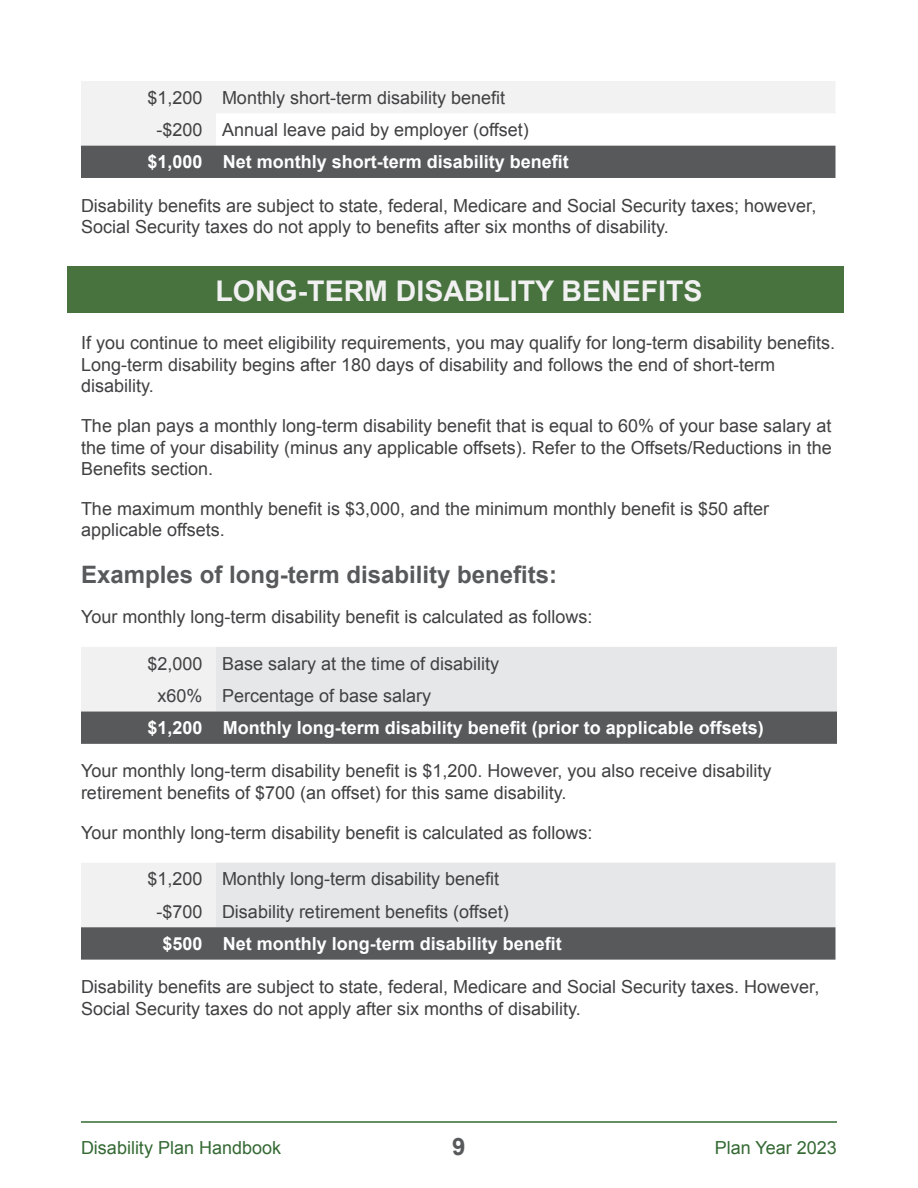
<style>
.page{position:relative;width:918px;height:1188px;background:#fff}
.page>*{position:absolute;margin:0;border:0;box-sizing:border-box;transform-origin:0 0}
._11-_H1__Main_Sectio{font:700 28.5px "Arial";color:#f1f1f2}
._13-_H3__Sub-Subhead{font:700 24px "Arial";color:#58595b}
._20-Normal_Text{font:18px/21.6px "Arial";color:#414042}
._55-Math_data{font:18px "Arial";color:#414042}
._56-Math_footer{font:700 18px "Arial";color:#fff}
.t1{font:18px "Arial";color:#346933}
._54-Math_left{font:18px "Arial";color:#414042}
</style>
<div class="page">
<hr style="left:81px;top:1121px;width:756px;height:2px;background:#346933">
<div style="left:68px;top:266px;width:776px;height:47px;background:#48723e"></div>
<svg style="left:81px;top:81px;width:755px;height:65px;fill:#f2f2f2"></svg>
<div style="left:81px;top:146px;width:755px;height:32px;background:#58595b"></div>
<svg style="left:81px;top:647px;width:756px;height:97px;background:#b8b9ba"></svg>
<svg style="left:81px;top:863px;width:755px;height:97px;background:#b8b9ba"></svg>
<p class="_54-Math_left" style="left:147px;top:86px;width:57px">$1,200</p>
<p class="_55-Math_data" style="left:222px;top:86px;width:285px">Monthly short-term disability benefit</p>
<p class="_54-Math_left" style="left:156px;top:118px;width:48px">-$200</p>
<p class="_55-Math_data" style="left:222px;top:118px;width:308px">Annual leave paid by employer (offset)</p>
<p class="_56-Math_footer" style="left:147px;top:150px;width:57px">$1,000</p>
<p class="_56-Math_footer" style="left:223px;top:150px;width:348px">Net monthly short-term disability benefit</p>
<p class="_20-Normal_Text" style="left:81px;top:195px;width:737px">Disability benefits are subject to state, federal, Medicare and Social Security taxes; however,<br>Social Security taxes do not apply to benefits after six months of disability.</p>
<p class="_11-_H1__Main_Sectio" style="left:215px;top:272px;width:489px">LONG-TERM DISABILITY BENEFITS</p>
<p class="_20-Normal_Text" style="left:81px;top:332px;width:756px">If you continue to meet eligibility requirements, you may qualify for long-term disability benefits.<br>Long-term disability begins after 180 days of disability and follows the end of short-term disability.</p>
<p class="_20-Normal_Text" style="left:81px;top:415px;width:752px;text-align:justify">The plan pays a monthly long-term disability benefit that is equal to 60% of your base salary at the time of your disability (minus any applicable offsets). Refer to the Offsets/Reductions in the Benefits section.</p>
<p class="_20-Normal_Text" style="left:81px;top:498px;width:690px">The maximum monthly benefit is $3,000, and the minimum monthly benefit is $50 after applicable offsets.</p>
<p class="_13-_H3__Sub-Subhead" style="left:81px;top:559px;width:478px">Examples of long-term disability benefits:</p>
<p class="_20-Normal_Text" style="left:81px;top:606px;width:513px">Your monthly long-term disability benefit is calculated as follows:</p>
<p class="_54-Math_left" style="left:147px;top:651px;width:57px">$2,000</p>
<p class="_55-Math_data" style="left:222px;top:651px;width:279px">Base salary at the time of disability</p>
<p class="_54-Math_left" style="left:157px;top:684px;width:47px">x60%</p>
<p class="_55-Math_data" style="left:222px;top:684px;width:211px">Percentage of base salary</p>
<p class="_56-Math_footer" style="left:147px;top:716px;width:57px">$1,200</p>
<p class="_56-Math_footer" style="left:223px;top:716px;width:543px">Monthly long-term disability benefit (prior to applicable offsets)</p>
<p class="_20-Normal_Text" style="left:81px;top:761px;width:692px">Your monthly long-term disability benefit is $1,200. However, you also receive disability retirement benefits of $700 (an offset) for this same disability.</p>
<p class="_20-Normal_Text" style="left:81px;top:822px;width:513px">Your monthly long-term disability benefit is calculated as follows:</p>
<p class="_54-Math_left" style="left:147px;top:867px;width:57px">$1,200</p>
<p class="_55-Math_data" style="left:222px;top:867px;width:279px">Monthly long-term disability benefit</p>
<p class="_54-Math_left" style="left:156px;top:900px;width:48px">-$700</p>
<p class="_55-Math_data" style="left:222px;top:900px;width:288px">Disability retirement benefits (offset)</p>
<p class="_56-Math_footer" style="left:162px;top:932px;width:42px">$500</p>
<p class="_56-Math_footer" style="left:223px;top:932px;width:341px">Net monthly long-term disability benefit</p>
<p class="_20-Normal_Text" style="left:81px;top:976px;width:740px">Disability benefits are subject to state, federal, Medicare and Social Security taxes. However,<br>Social Security taxes do not apply after six months of disability.</p>
<p class="t1" style="left:81px;top:1136px;width:202px">Disability Plan Handbook</p>
<h2 class="_13-_H3__Sub-Subhead" style="left:452px;top:1131px;width:15px">9</h2>
<p class="t1" style="left:715px;top:1136px;width:124px">Plan Year 2023</p>
</div>
